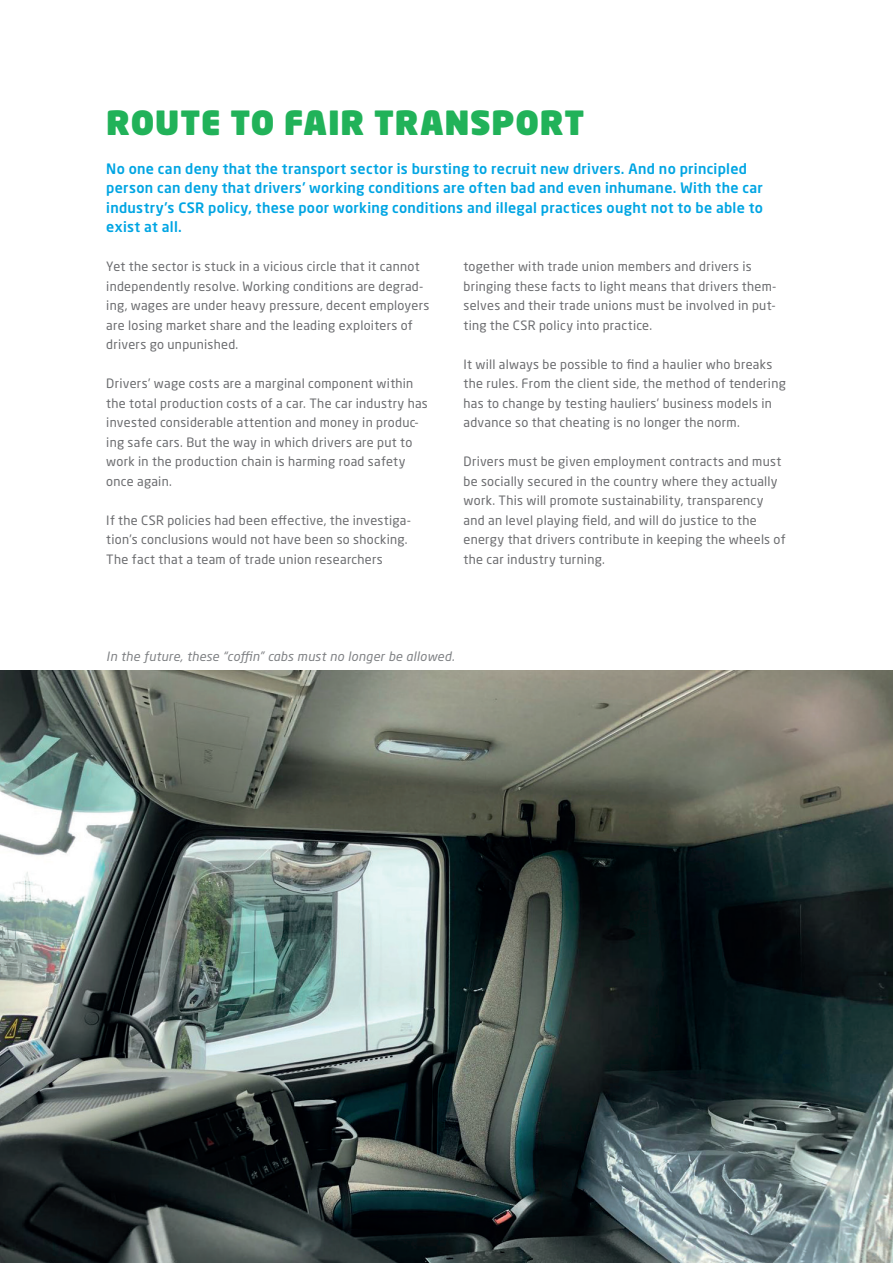
<style>
.page{position:relative;width:893px;height:1263px;background:#fff}
.page>*{position:absolute;margin:0;border:0;box-sizing:border-box;transform-origin:0 0}
.t1{font:900 33px "Neo Sans Pro";letter-spacing:.02em;color:#21b259}
.t2{font:500 14.25px/19.5px "Neo Sans Pro";letter-spacing:.02em;color:#00a5e3}
.t3{font:12.75px/19.5px "Neo Sans Pro";letter-spacing:.02em;color:#6c6d70}
.t4{font:italic 12.75px "Neo Sans Pro";letter-spacing:.02em;color:#808285}
</style>
<div class="page">
<img style="left:0;top:671px;width:893px;height:592px">
<h1 class="t1" style="left:106px;top:100px;width:480px">ROUTE TO FAIR TRANSPORT</h1>
<p class="t2" style="left:106px;top:158px;width:658px">No one can deny that the transport sector is bursting to recruit new drivers. And no principled person can deny that drivers’ working conditions are often bad and even inhumane. With the car industry’s CSR policy, these poor working conditions and illegal practices ought not to be able to exist at all.</p>
<p class="t3" style="left:106px;top:257px;width:325px">Yet the sector is stuck in a vicious circle that it cannot independently resolve. Working conditions are degrad&shy;ing, wages are under heavy pressure, decent employers are losing market share and the leading exploiters of drivers go unpunished.</p>
<p class="t3" style="left:106px;top:374px;width:323px">Drivers’ wage costs are a marginal component within the total production costs of a car. The car industry has invested considerable attention and money in produc&shy;ing safe cars. But the way in which drivers are put to work in the production chain is harming road safety once again.</p>
<p class="t3" style="left:106px;top:510px;width:306px">If the CSR policies had been effective, the investiga&shy;tion’s conclusions would not have been so shocking.<br>The fact that a team of trade union researchers</p>
<p class="t3" style="left:463px;top:256px;width:315px">together with trade union members and drivers is bringing these facts to light means that drivers them&shy;selves and their trade unions must be involved in put&shy;ting the CSR policy into practice.</p>
<p class="t3" style="left:463px;top:354px;width:324px">It will always be possible to find a haulier who breaks the rules. From the client side, the method of tendering has to change by testing hauliers’ business models in advance so that cheating is no longer the norm.</p>
<p class="t3" style="left:463px;top:451px;width:324px">Drivers must be given employment contracts and must be socially secured in the country where they actually work. This will promote sustainability, transparency and an level playing field, and will do justice to the energy that drivers contribute in keeping the wheels of the car industry turning.</p>
<p class="t4" style="left:106px;top:649px;width:350px">In the future, these “coffin” cabs must no longer be allowed.</p>
</div>
